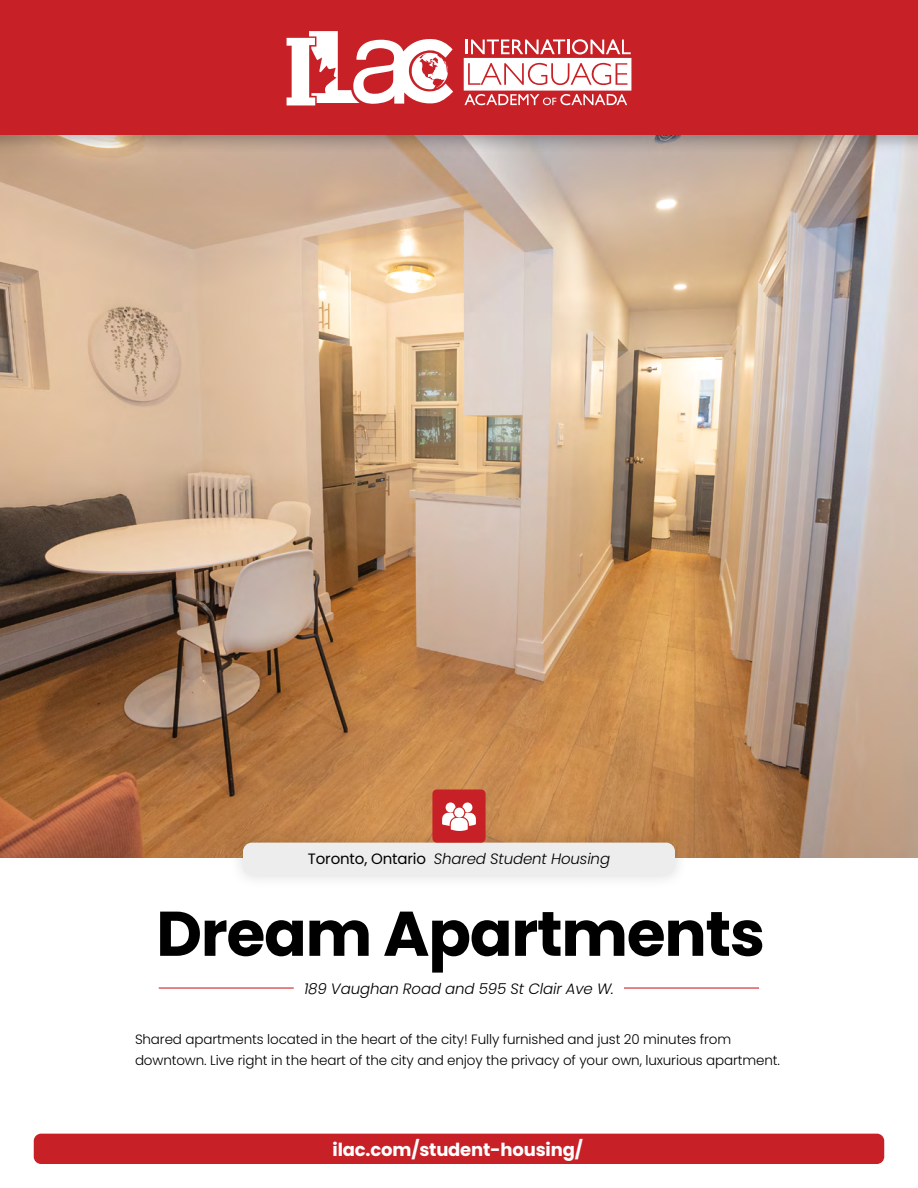
<style>
.page{position:relative;width:918px;height:1188px;background:#fff}
.page>*{position:absolute;margin:0;border:0;box-sizing:border-box;transform-origin:0 0}
.t1{font:700 63px "Poppins";letter-spacing:-.02em;color:#000}
.t2{font:700 18px "Poppins";letter-spacing:-.01em;color:#fff}
.t3{font:italic 300 15px "Poppins";letter-spacing:-.01em;color:#000}
.t4{font:300 13.5px/21px "Poppins";letter-spacing:-.01em;color:#000}
.s1{font-weight:400;font-style:normal}
</style>
<div class="page">
<img style="left:0;top:155px;width:918px;height:703px">
<div style="left:228px;top:827px;width:462px;height:63px;background:#000;opacity:.15"></div>
<div style="left:243px;top:843px;width:432px;height:32px;background:#ededee;border-radius:9px"></div>
<div style="left:432px;top:789px;width:54px;height:54px;background:#c72127;border-radius:4px"></div>
<svg style="left:442px;top:802px;width:34px;height:29px"></svg>
<hr style="left:159px;top:987px;width:135px;height:2px;background:#d2232a">
<hr style="left:624px;top:987px;width:135px;height:2px;background:#d2232a">
<div style="left:0;top:0;width:918px;height:155px;background:#000;opacity:.3"></div>
<div style="left:0;top:0;width:918px;height:135px;background:#c72127"></div>
<svg style="left:287px;top:31px;width:166px;height:74px"></svg>
<svg style="left:464px;top:39px;width:167px;height:67px"></svg>
<div style="left:34px;top:1134px;width:850px;height:30px;background:#c72127;border-radius:7px"></div>
<p class="t3" style="left:308px;top:850px;width:304px"><span class="s1">Toronto, Ontario</span> Shared Student Housing</p>
<h1 class="t1" style="left:156px;top:897px;width:610px">Dream Apartments</h1>
<p class="t3" style="left:304px;top:980px;width:311px">189 Vaughan Road and 595 St Clair Ave W.</p>
<p class="t4" style="left:135px;top:1029px;width:647px">Shared apartments located in the heart of the city! Fully furnished and just 20 minutes from downtown. Live right in the heart of the city and enjoy the privacy of your own, luxurious apartment.</p>
<h2 class="t2" style="left:333px;top:1139px;width:252px">ilac.com/student-housing/</h2>
</div>
